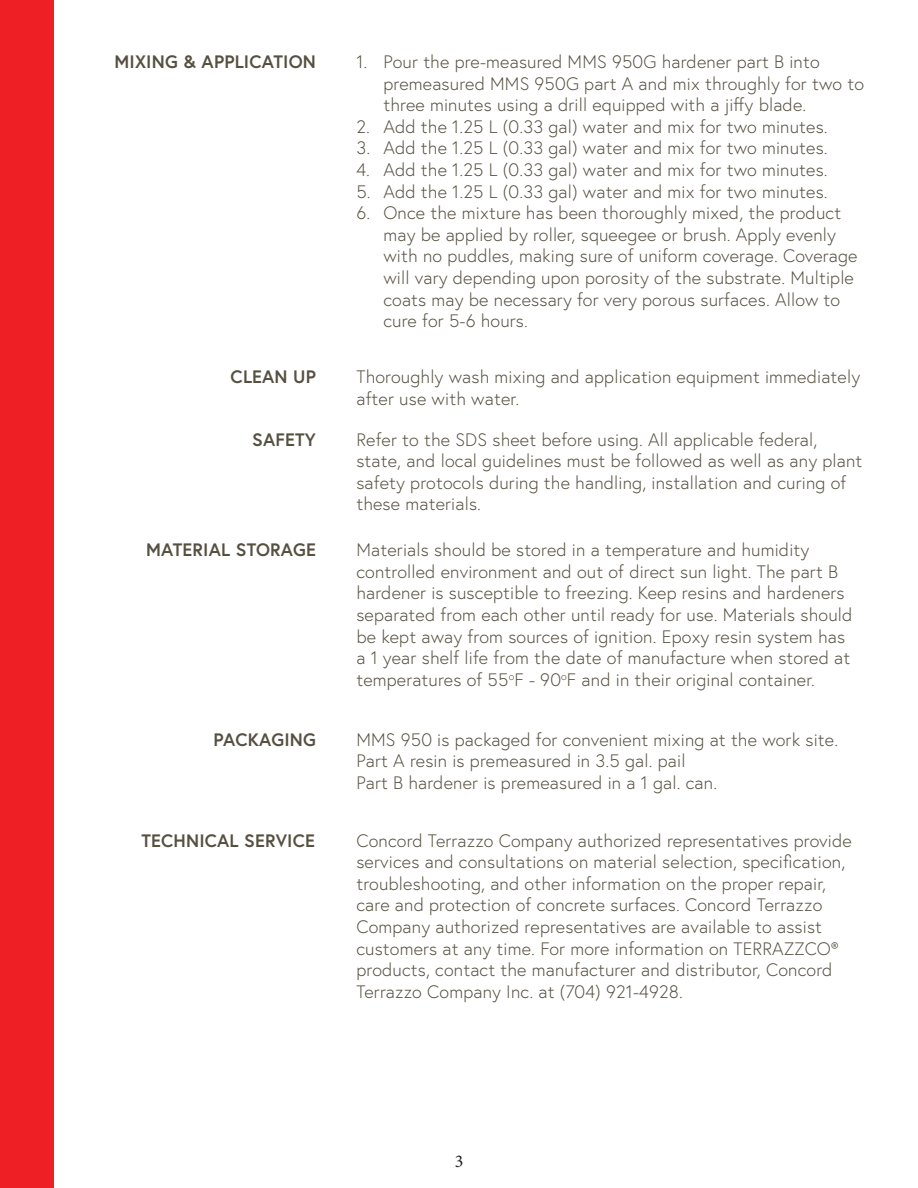
<style>
.page{position:relative;width:918px;height:1188px;background:#fff}
.page>*{position:absolute;margin:0;border:0;box-sizing:border-box;transform-origin:0 0}
.t1{font:300 18px/21.6px "Europa";letter-spacing:.01em;color:#565041}
.t2{font:700 18px "Europa";letter-spacing:.01em;color:#565041}
.t3{font:18px "Minion Pro";color:#231f20}
</style>
<div class="page">
<div style="left:1px;top:0;width:53px;height:1188px;background:#ee2026"></div>
<p class="t2" style="left:115px;top:50px;width:203px">MIXING &amp; APPLICATION</p>
<p class="t1" style="left:383px;top:51px;width:482px;text-indent:-27px">1. Pour the pre-measured MMS 950G hardener part B into premeasured MMS 950G part A and mix throughly for two to three minutes using a drill equipped with a jiffy blade.</p>
<p class="t1" style="left:356px;top:116px;width:473px">2. Add the 1.25 L (0.33 gal) water and mix for two minutes.</p>
<p class="t1" style="left:356px;top:137px;width:473px">3. Add the 1.25 L (0.33 gal) water and mix for two minutes.</p>
<p class="t1" style="left:356px;top:159px;width:473px">4. Add the 1.25 L (0.33 gal) water and mix for two minutes.</p>
<p class="t1" style="left:356px;top:180px;width:473px">5. Add the 1.25 L (0.33 gal) water and mix for two minutes.</p>
<p class="t1" style="left:383px;top:202px;width:476px;text-indent:-27px">6. Once the mixture has been thoroughly mixed, the product may be applied by roller, squeegee or brush. Apply evenly with no puddles, making sure of uniform coverage. Coverage will vary depending upon porosity of the substrate. Multiple coats may be necessary for very porous surfaces. Allow to cure for 5-6 hours.</p>
<p class="t2" style="left:231px;top:365px;width:87px">CLEAN UP</p>
<p class="t1" style="left:356px;top:366px;width:505px">Thoroughly wash mixing and application equipment immediately after use with water.</p>
<p class="t2" style="left:252px;top:427px;width:65px">SAFETY</p>
<p class="t1" style="left:356px;top:428px;width:507px">Refer to the SDS sheet before using. All applicable federal, state, and local guidelines must be followed as well as any plant safety protocols during the handling, installation and curing of these materials.</p>
<p class="t2" style="left:146px;top:538px;width:172px">MATERIAL STORAGE</p>
<p class="t1" style="left:356px;top:539px;width:497px">Materials should be stored in a temperature and humidity controlled environment and out of direct sun light. The part B hardener is susceptible to freezing. Keep resins and hardeners separated from each other until ready for use. Materials should be kept away from sources of ignition. Epoxy resin system has a 1 year shelf life from the date of manufacture when stored at temperatures of 55<sup>o</sup>F - 90<sup>o</sup>F and in their original container.</p>
<p class="t2" style="left:214px;top:727px;width:104px">PACKAGING</p>
<p class="t1" style="left:356px;top:728px;width:483px">MMS 950 is packaged for convenient mixing at the work site.</p>
<p class="t1" style="left:356px;top:750px;width:331px">Part A resin is premeasured in 3.5 gal. pail</p>
<p class="t1" style="left:356px;top:771px;width:362px">Part B hardener is premeasured in a 1 gal. can.</p>
<p class="t2" style="left:141px;top:828px;width:175px">TECHNICAL SERVICE</p>
<p class="t1" style="left:356px;top:829px;width:497px">Concord Terrazzo Company authorized representatives provide services and consultations on material selection, specification, troubleshooting, and other information on the proper repair, care and protection of concrete surfaces. Concord Terrazzo Company authorized representatives are available to assist customers at any time. For more information on TERRAZZCO® products, contact the manufacturer and distributor, Concord Terrazzo Company Inc. at (704) 921-4928.</p>
<p class="t3" style="left:455px;top:1149px;width:10px">3</p>
</div>
